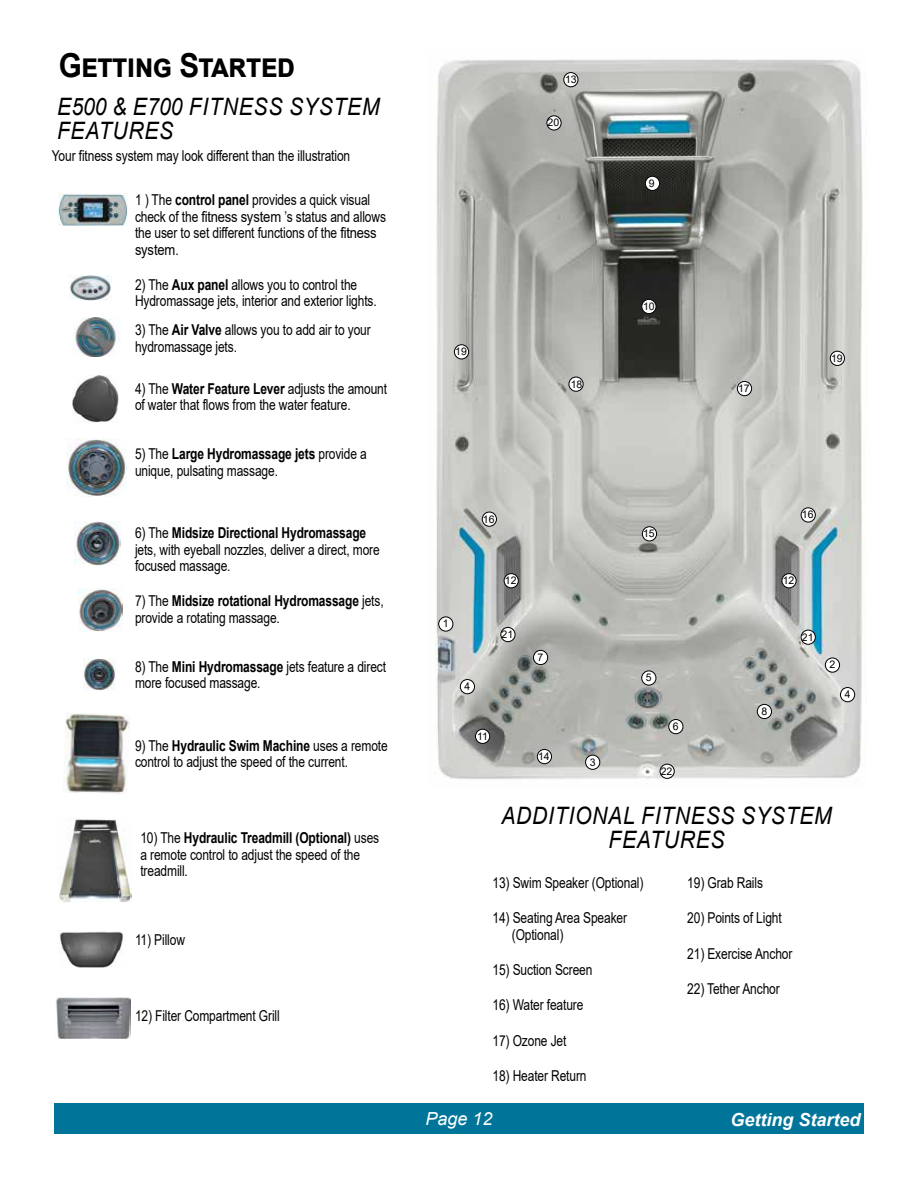
<style>
.page{position:relative;width:918px;height:1188px;background:#fff}
.page>*{position:absolute;margin:0;border:0;box-sizing:border-box;transform-origin:0 0}
.t1{font:700 33px "Arial";letter-spacing:-.02em;color:#000;scale:.9 1}
.t2{font:italic 24px/24px "Arial";letter-spacing:.035em;color:#000;scale:.88 1}
.t3{font:italic 700 18px "Arial";color:#fff}
.t4{font:italic 18px "Arial";color:#fff}
.t5{font:15px/16.5px "Arial";letter-spacing:-.01em;color:#000;scale:.8 1}
.t6{font:10.5px "Arial";color:#000}
.s1{font-weight:700}
</style>
<div class="page">
<div style="left:54px;top:1103px;width:810px;height:31px;background:#007599"></div>
<img style="left:435px;top:59px;width:428px;height:720px">
<div style="left:439px;top:617px;width:14px;height:14px;background:#fff;border-radius:50%"></div>
<div style="left:438px;top:617px;width:15px;height:14px;border:1px solid #000;border-radius:50%"></div>
<div style="left:825px;top:658px;width:15px;height:14px;background:#fff;border-radius:50%"></div>
<div style="left:825px;top:658px;width:15px;height:14px;border:1px solid #000;border-radius:50%"></div>
<svg style="left:460px;top:679px;width:15px;height:15px"></svg>
<div style="left:460px;top:679px;width:15px;height:15px;border:1px solid #000;border-radius:50%"></div>
<div style="left:642px;top:671px;width:14px;height:14px;background:#fff;border-radius:50%"></div>
<div style="left:642px;top:671px;width:14px;height:14px;border:1px solid #000;border-radius:50%"></div>
<div style="left:669px;top:720px;width:14px;height:14px;background:#fff;border-radius:50%"></div>
<div style="left:669px;top:719px;width:14px;height:15px;border:1px solid #000;border-radius:50%"></div>
<div style="left:642px;top:299px;width:14px;height:15px;background:#fff;border-radius:50%"></div>
<div style="left:642px;top:299px;width:14px;height:15px;border:1px solid #000;border-radius:50%"></div>
<div style="left:475px;top:729px;width:15px;height:14px;background:#fff;border-radius:50%"></div>
<div style="left:475px;top:729px;width:15px;height:15px;border:1px solid #000;border-radius:50%"></div>
<div style="left:504px;top:574px;width:14px;height:14px;background:#fff;border-radius:50%"></div>
<div style="left:504px;top:573px;width:15px;height:15px;border:1px solid #000;border-radius:50%"></div>
<div style="left:564px;top:73px;width:14px;height:14px;background:#fff;border-radius:50%"></div>
<div style="left:564px;top:72px;width:14px;height:15px;border:1px solid #000;border-radius:50%"></div>
<div style="left:586px;top:755px;width:14px;height:14px;background:#fff;border-radius:50%"></div>
<div style="left:585px;top:755px;width:15px;height:15px;border:1px solid #000;border-radius:50%"></div>
<div style="left:757px;top:704px;width:15px;height:15px;background:#fff;border-radius:50%"></div>
<div style="left:757px;top:704px;width:15px;height:15px;border:1px solid #000;border-radius:50%"></div>
<div style="left:737px;top:381px;width:15px;height:15px;background:#fff;border-radius:50%"></div>
<div style="left:737px;top:381px;width:15px;height:15px;border:1px solid #000;border-radius:50%"></div>
<div style="left:537px;top:749px;width:15px;height:15px;background:#fff;border-radius:50%"></div>
<div style="left:537px;top:749px;width:15px;height:15px;border:1px solid #000;border-radius:50%"></div>
<div style="left:482px;top:512px;width:14px;height:14px;background:#fff;border-radius:50%"></div>
<div style="left:482px;top:512px;width:15px;height:15px;border:1px solid #000;border-radius:50%"></div>
<div style="left:454px;top:345px;width:15px;height:14px;background:#fff;border-radius:50%"></div>
<div style="left:454px;top:345px;width:15px;height:14px;border:1px solid #000;border-radius:50%"></div>
<div style="left:645px;top:176px;width:15px;height:14px;background:#fff;border-radius:50%"></div>
<div style="left:645px;top:176px;width:15px;height:15px;border:1px solid #000;border-radius:50%"></div>
<div style="left:569px;top:377px;width:14px;height:14px;background:#fff;border-radius:50%"></div>
<div style="left:569px;top:377px;width:14px;height:14px;border:1px solid #000;border-radius:50%"></div>
<div style="left:533px;top:650px;width:15px;height:15px;background:#fff;border-radius:50%"></div>
<div style="left:533px;top:650px;width:15px;height:15px;border:1px solid #000;border-radius:50%"></div>
<img style="left:73px;top:317px;width:47px;height:39px">
<img style="left:72px;top:375px;width:47px;height:48px">
<img style="left:67px;top:438px;width:59px;height:59px">
<img style="left:75px;top:521px;width:46px;height:44px">
<img style="left:83px;top:659px;width:33px;height:31px">
<img style="left:59px;top:931px;width:64px;height:36px">
<img style="left:58px;top:193px;width:69px;height:32px">
<img style="left:79px;top:588px;width:43px;height:44px">
<div style="left:642px;top:527px;width:15px;height:14px;background:#fff;border-radius:50%"></div>
<div style="left:642px;top:527px;width:15px;height:14px;border:1px solid #000;border-radius:50%"></div>
<img style="left:58px;top:819px;width:74px;height:84px">
<img style="left:64px;top:713px;width:66px;height:81px">
<img style="left:69px;top:276px;width:42px;height:24px">
<div style="left:840px;top:687px;width:15px;height:15px;background:#fff;border-radius:50%"></div>
<div style="left:840px;top:687px;width:15px;height:15px;border:1px solid #000;border-radius:50%"></div>
<div style="left:801px;top:508px;width:14px;height:14px;background:#fff;border-radius:50%"></div>
<div style="left:801px;top:508px;width:15px;height:14px;border:1px solid #000;border-radius:50%"></div>
<div style="left:547px;top:116px;width:14px;height:14px;background:#fff;border-radius:50%"></div>
<div style="left:547px;top:116px;width:14px;height:14px;border:1px solid #000;border-radius:50%"></div>
<div style="left:801px;top:630px;width:14px;height:14px;background:#fff;border-radius:50%"></div>
<div style="left:801px;top:630px;width:15px;height:15px;border:1px solid #000;border-radius:50%"></div>
<div style="left:660px;top:764px;width:14px;height:14px;background:#fff;border-radius:50%"></div>
<div style="left:660px;top:764px;width:14px;height:15px;border:1px solid #000;border-radius:50%"></div>
<div style="left:830px;top:351px;width:15px;height:14px;background:#fff;border-radius:50%"></div>
<div style="left:830px;top:351px;width:15px;height:15px;border:1px solid #000;border-radius:50%"></div>
<div style="left:782px;top:574px;width:14px;height:14px;background:#fff;border-radius:50%"></div>
<div style="left:782px;top:573px;width:14px;height:15px;border:1px solid #000;border-radius:50%"></div>
<img style="left:56px;top:997px;width:75px;height:42px">
<div style="left:501px;top:627px;width:14px;height:15px;background:#fff;border-radius:50%"></div>
<div style="left:501px;top:627px;width:14px;height:15px;border:1px solid #000;border-radius:50%"></div>
<svg style="left:464px;top:682px;width:6px;height:8px"></svg>
<h1 class="t1" style="left:59px;top:42px;width:264px">Getting Started</h1>
<h2 class="t2" style="left:57px;top:94px;width:368px">E500 &amp; E700 FITNESS SYSTEM<br>FEATURES</h2>
<p class="t5" style="left:52px;top:148px;width:374px">Your fitness system may look different than the illustration</p>
<p class="t5" style="left:135px;top:191px;width:315px">1 ) The <span class="s1">control panel</span> provides a quick visual check of the fitness system ’s status and allows the user to set different functions of the fitness system.</p>
<p class="t5" style="left:135px;top:276px;width:304px">2) The <span class="s1">Aux panel</span> allows you to control the<br>Hydromassage jets, interior and exterior lights.</p>
<p class="t5" style="left:135px;top:322px;width:296px">3) The <span class="s1">Air Valve</span> allows you to add air to your hydromassage jets.</p>
<p class="t5" style="left:135px;top:380px;width:317px">4) The <span class="s1">Water Feature Lever</span> adjusts the amount of water that flows from the water feature.</p>
<p class="t5" style="left:135px;top:446px;width:291px">5) The <span class="s1">Large Hydromassage jets</span> provide a unique, pulsating massage.</p>
<p class="t5" style="left:135px;top:524px;width:308px">6) The <span class="s1">Midsize Directional Hydromassage </span>jets, with eyeball nozzles, deliver a direct, more focused massage.</p>
<p class="t5" style="left:135px;top:593px;width:312px">7) The <span class="s1">Midsize rotational Hydromassage</span> jets, provide a rotating massage.</p>
<p class="t5" style="left:135px;top:658px;width:315px">8) The <span class="s1">Mini Hydromassage</span> jets feature a direct more focused massage.</p>
<p class="t5" style="left:135px;top:737px;width:318px">9) The <span class="s1">Hydraulic Swim Machine</span> uses a remote control to adjust the speed of the current.</p>
<p class="t5" style="left:140px;top:830px;width:300px">10) The <span class="s1">Hydraulic Treadmill (Optional)</span> uses a remote control to adjust the speed of the treadmill.</p>
<p class="t5" style="left:135px;top:932px;width:64px">11) Pillow</p>
<p class="t5" style="left:135px;top:1008px;width:182px">12) Filter Compartment Grill</p>
<p class="t6" style="left:565px;top:72px;width:13px">13</p>
<p class="t6" style="left:455px;top:344px;width:13px">19</p>
<p class="t6" style="left:548px;top:115px;width:13px">20</p>
<p class="t6" style="left:571px;top:377px;width:13px">18</p>
<p class="t6" style="left:649px;top:176px;width:7px">9</p>
<p class="t6" style="left:643px;top:299px;width:13px">10</p>
<p class="t6" style="left:738px;top:381px;width:13px">17</p>
<p class="t6" style="left:831px;top:351px;width:13px">19</p>
<p class="t6" style="left:443px;top:617px;width:7px">1</p>
<p class="t6" style="left:483px;top:512px;width:13px">16</p>
<p class="t6" style="left:802px;top:507px;width:13px">16</p>
<p class="t6" style="left:643px;top:526px;width:13px">15</p>
<p class="t6" style="left:505px;top:573px;width:13px">12</p>
<p class="t6" style="left:783px;top:573px;width:13px">12</p>
<p class="t6" style="left:502px;top:627px;width:13px">21</p>
<p class="t6" style="left:802px;top:630px;width:13px">21</p>
<p class="t6" style="left:538px;top:650px;width:7px">7</p>
<p class="t6" style="left:829px;top:658px;width:7px">2</p>
<p class="t6" style="left:646px;top:671px;width:7px">5</p>
<p class="t6" style="left:761px;top:704px;width:7px">8</p>
<p class="t6" style="left:673px;top:719px;width:7px">6</p>
<p class="t6" style="left:477px;top:729px;width:12px">11</p>
<p class="t6" style="left:538px;top:749px;width:13px">14</p>
<p class="t6" style="left:590px;top:755px;width:7px">3</p>
<p class="t6" style="left:661px;top:764px;width:13px">22</p>
<h2 class="t2" style="left:501px;top:804px;width:377px;text-align:center">ADDITIONAL FITNESS SYSTEM<br>FEATURES</h2>
<p class="t5" style="left:493px;top:874px;width:190px">13) Swim Speaker (Optional)</p>
<p class="t5" style="left:512px;top:910px;width:146px;text-indent:-19px">14) Seating Area Speaker (Optional)</p>
<p class="t5" style="left:493px;top:961px;width:127px">15) Suction Screen</p>
<p class="t5" style="left:493px;top:997px;width:115px">16) Water feature</p>
<p class="t5" style="left:493px;top:1032px;width:94px">17) Ozone Jet</p>
<p class="t5" style="left:493px;top:1068px;width:119px">18) Heater Return</p>
<p class="t5" style="left:687px;top:874px;width:96px">19) Grab Rails</p>
<p class="t5" style="left:687px;top:910px;width:120px">20) Points of Light</p>
<p class="t5" style="left:687px;top:945px;width:133px">21) Exercise Anchor</p>
<p class="t5" style="left:687px;top:980px;width:117px">22) Tether Anchor</p>
<p class="t4" style="left:425px;top:1107px;width:69px">Page 12</p>
<p class="t3" style="left:731px;top:1108px;width:132px">Getting Started</p>
</div>
